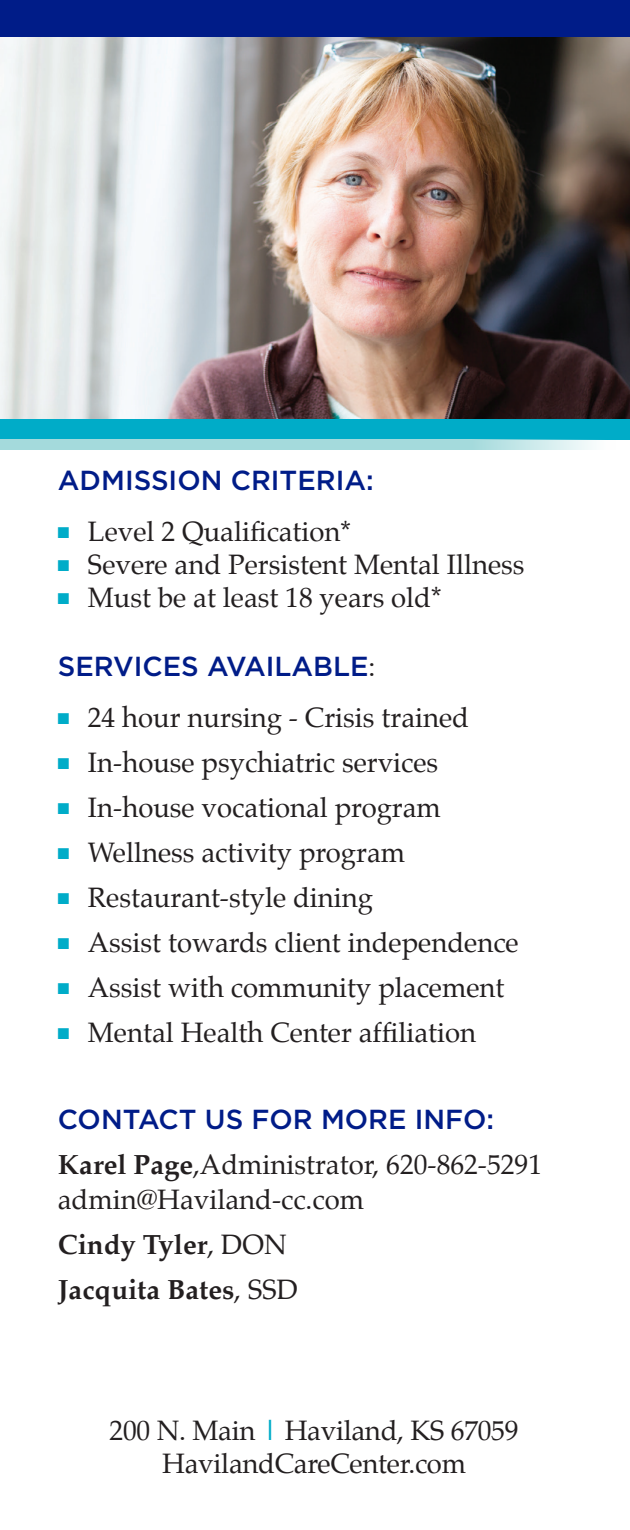
<style>
.page{position:relative;width:630px;height:1530px;background:#fff}
.page>*{position:absolute;margin:0;border:0;box-sizing:border-box;transform-origin:0 0}
.t1{font:27.5px/33px "Palatino";color:#231f20;text-align:center}
.t2{font:500 27.5px "Gotham";color:#001c88}
.t3{font:700 27.5px "Palatino";color:#231f20}
.s1{font-family:"Monotype Sorts";font-size:15px;color:#00acc8}
.s2{font-family:"Palatino";font-weight:400;color:#231f20}
.s3{font-weight:700}
.s4{font-weight:400}
.s5{font-weight:700;color:#00acc8}
</style>
<div class="page">
<img style="left:0;top:37px;width:630px;height:382px">
<div style="left:0;top:419px;width:630px;height:21px;background:#00acc8"></div>
<svg style="left:0;top:439px;width:598px;height:11px;background:#aadcde"></svg>
<div style="left:0;top:0;width:630px;height:37px;background:#001c88"></div>
<p class="t2" style="left:58px;top:462px;width:317px">ADMISSION CRITERIA:</p>
<p class="t1" style="left:58px;top:515px;width:295px"><span class="s1">N</span> Level 2 Qualification*</p>
<p class="t1" style="left:58px;top:548px;width:468px"><span class="s1">N</span> Severe and Persistent Mental Illness</p>
<p class="t1" style="left:58px;top:581px;width:385px"><span class="s1">N</span> Must be at least 18 years old*</p>
<p class="t2" style="left:58px;top:648px;width:319px">SERVICES AVAILABLE<span class="s2">:</span></p>
<p class="t1" style="left:58px;top:701px;width:413px"><span class="s1">N</span> 24 hour nursing - Crisis trained</p>
<p class="t1" style="left:58px;top:746px;width:382px"><span class="s1">N</span> In-house psychiatric services</p>
<p class="t1" style="left:58px;top:791px;width:384px"><span class="s1">N</span> In-house vocational program</p>
<p class="t1" style="left:58px;top:836px;width:349px"><span class="s1">N</span> Wellness activity program</p>
<p class="t1" style="left:58px;top:881px;width:317px"><span class="s1">N</span> Restaurant-style dining</p>
<p class="t1" style="left:58px;top:926px;width:462px"><span class="s1">N</span> Assist towards client independence</p>
<p class="t1" style="left:58px;top:971px;width:448px"><span class="s1">N</span> Assist with community placement</p>
<p class="t1" style="left:58px;top:1016px;width:420px"><span class="s1">N</span> Mental Health Center affiliation</p>
<p class="t2" style="left:58px;top:1101px;width:438px">CONTACT US FOR MORE INFO:</p>
<p class="t1" style="left:58px;top:1148px;width:486px"><span class="s3">Karel Page</span>,Administrator, 620-862-5291</p>
<p class="t1" style="left:58px;top:1183px;width:308px">admin@Haviland-cc.com</p>
<p class="t3" style="left:58px;top:1221px;width:231px">Cindy Tyler<span class="s4">, DON</span></p>
<p class="t3" style="left:58px;top:1266px;width:242px">Jacquita Bates<span class="s4">, SSD</span></p>
<p class="t1" style="left:110px;top:1414px;width:410px">200 N. Main <span class="s5">|</span> Haviland, KS 67059<br>HavilandCareCenter.com</p>
</div>
